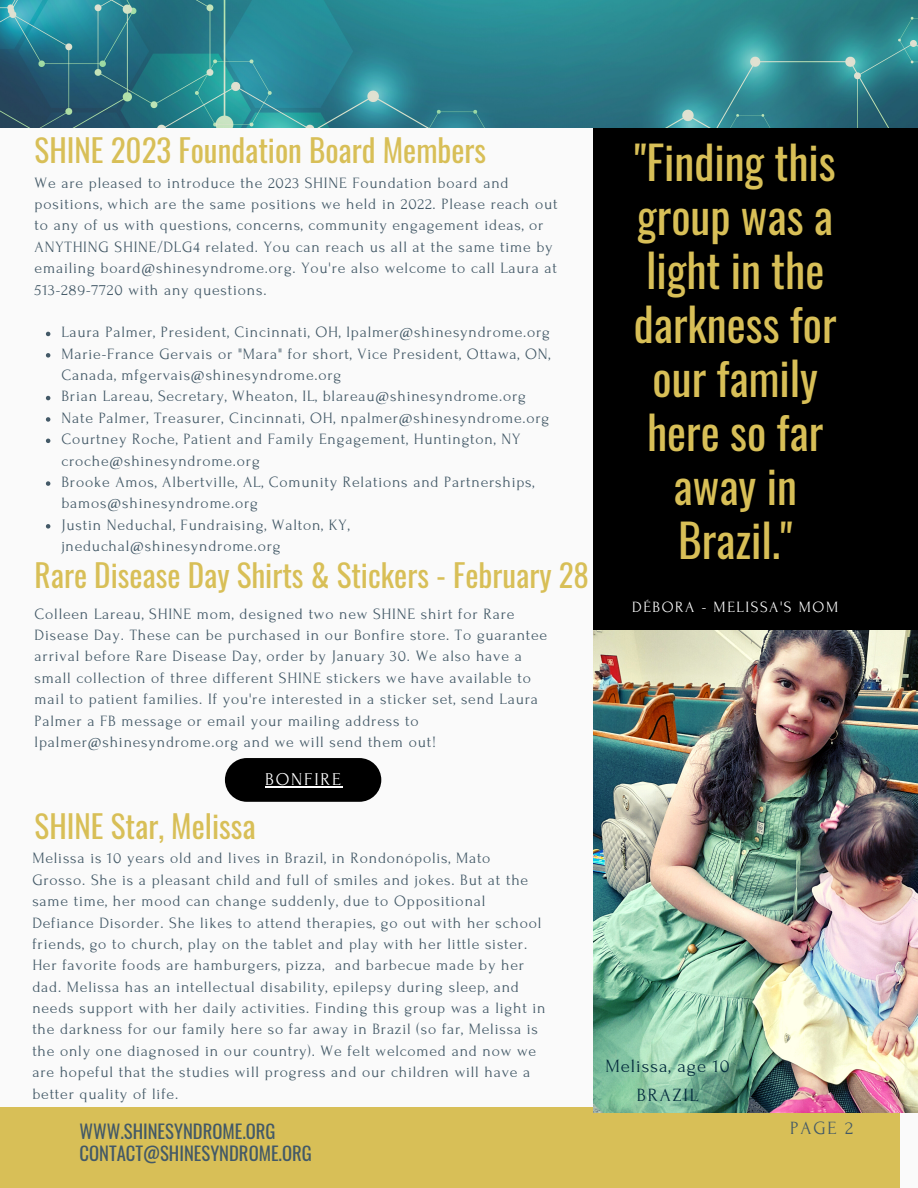
<style>
.page{position:relative;width:918px;height:1188px;background:#fafafa}
.page>*{position:absolute;margin:0;border:0;box-sizing:border-box;transform-origin:0 0}
.t1{font:45.15px/54px "Oswald";color:#d8bf57;text-align:center}
.t2{font:31.2px "Oswald";color:#d8bf57}
.t3{font:18.75px/28.3px "Forum";letter-spacing:.05em;color:#032b3d;text-align:center}
.t4{font:18.75px "Forum";color:#435967}
.t5{font:18.6px/22.2px "Oswald";color:#435967}
.t6{font:18px "Forum";letter-spacing:.1em;color:#fff}
.t7{font:15.75px/21.3px "Forum";letter-spacing:.05em;color:#435967}
.t8{font:15.6px "Forum";letter-spacing:.1em;color:#fafafa}
</style>
<div class="page">
<div style="left:594px;top:104px;width:324px;height:585px;background:#000"></div>
<div style="left:0;top:1107px;width:900px;height:81px;background:#d8bf57"></div>
<img style="left:594px;top:631px;width:324px;height:481px">
<img style="left:0;top:0;width:918px;height:127px">
<div style="left:225px;top:758px;width:156px;height:44px;background:#000;border-radius:22px"></div>
<svg style="left:46px;top:332px;width:4px;height:4px"></svg>
<svg style="left:46px;top:353px;width:4px;height:5px"></svg>
<svg style="left:46px;top:396px;width:4px;height:4px"></svg>
<svg style="left:46px;top:417px;width:4px;height:5px"></svg>
<svg style="left:46px;top:439px;width:4px;height:4px"></svg>
<svg style="left:46px;top:481px;width:4px;height:5px"></svg>
<svg style="left:46px;top:524px;width:4px;height:5px"></svg>
<hr style="left:265px;top:786px;width:78px;height:1px;background:#fff">
<h2 class="t2" style="left:35px;top:126px;width:453px">SHINE 2023 Foundation Board Members</h2>
<p class="t7" style="left:35px;top:172px;width:524px">We are pleased to introduce the 2023 SHINE Foundation board and positions, which are the same positions we held in 2022. Please reach out to any of us with questions, concerns, community engagement ideas, or ANYTHING SHINE/DLG4 related. You can reach us all at the same time by emailing board@shinesyndrome.org. You're also welcome to call Laura at 513-289-7720 with any questions.</p>
<p class="t7" style="left:61px;top:322px;width:491px">Laura Palmer, President, Cincinnati, OH, lpalmer@shinesyndrome.org Marie-France Gervais or "Mara" for short, Vice President, Ottawa, ON, Canada, mfgervais@shinesyndrome.org<br>Brian Lareau, Secretary, Wheaton, IL, blareau@shinesyndrome.org Nate Palmer, Treasurer, Cincinnati, OH, npalmer@shinesyndrome.org Courtney Roche, Patient and Family Engagement, Huntington, NY croche@shinesyndrome.org<br>Brooke Amos, Albertville, AL, Comunity Relations and Partnerships, bamos@shinesyndrome.org<br>Justin Neduchal, Fundraising, Walton, KY, jneduchal@shinesyndrome.org</p>
<h2 class="t2" style="left:35px;top:551px;width:556px">Rare Disease Day Shirts &amp; Stickers - February 28</h2>
<p class="t7" style="left:35px;top:603px;width:514px">Colleen Lareau, SHINE mom, designed two new SHINE shirt for Rare Disease Day. These can be purchased in our Bonfire store. To guarantee arrival before Rare Disease Day, order by January 30. We also have a small collection of three different SHINE stickers we have available to mail to patient families. If you're interested in a sticker set, send Laura Palmer a FB message or email your mailing address to lpalmer@shinesyndrome.org and we will send them out!</p>
<p class="t6" style="left:265px;top:770px;width:77px">BONFIRE</p>
<h2 class="t2" style="left:35px;top:802px;width:223px">SHINE Star, Melissa</h2>
<p class="t7" style="left:32px;top:848px;width:515px">Melissa is 10 years old and lives in Brazil, in Rondonópolis, Mato Grosso. She is a pleasant child and full of smiles and jokes. But at the same time, her mood can change suddenly, due to Oppositional Defiance Disorder. She likes to attend therapies, go out with her school friends, go to church, play on the tablet and play with her little sister.<br>Her favorite foods are hamburgers, pizza, and barbecue made by her dad. Melissa has an intellectual disability, epilepsy during sleep, and needs support with her daily activities. Finding this group was a light in the darkness for our family here so far away in Brazil (so far, Melissa is the only one diagnosed in our country). We felt welcomed and now we are hopeful that the studies will progress and our children will have a better quality of life.</p>
<h1 class="t1" style="left:634px;top:133px;width:204px">"Finding this group was a light in the darkness for our family here so far away in<br>Brazil."</h1>
<p class="t8" style="left:632px;top:599px;width:208px">DÉBORA - MELISSA'S MOM</p>
<p class="t3" style="left:606px;top:1053px;width:126px">Melissa, age 10<br>BRAZIL</p>
<p class="t5" style="left:80px;top:1119px;width:234px">WWW.SHINESYNDROME.ORG<br>CONTACT@SHINESYNDROME.ORG</p>
<p class="t4" style="left:790px;top:1118px;width:64px">PAGE 2</p>
</div>
